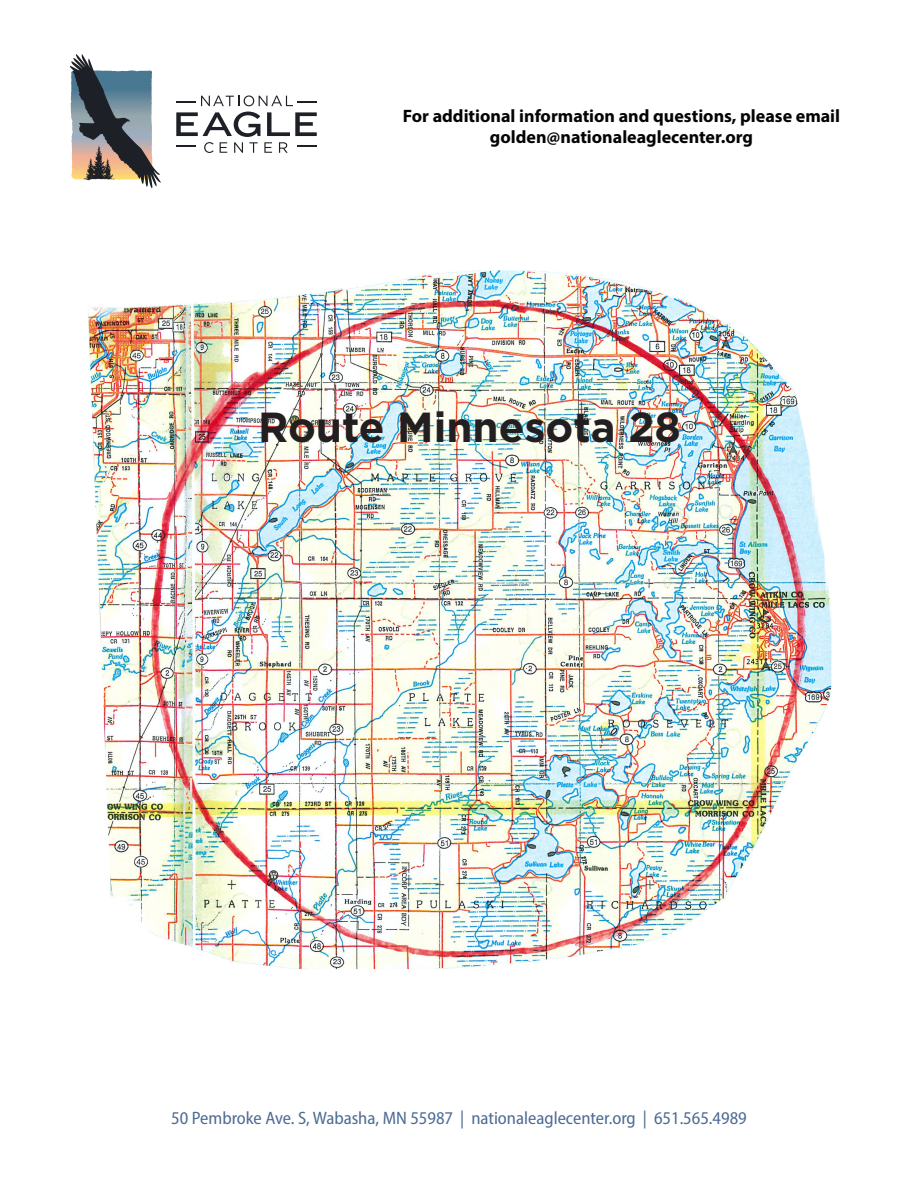
<style>
.page{position:relative;width:918px;height:1188px;background:#fff}
.page>*{position:absolute;margin:0;border:0;box-sizing:border-box;transform-origin:0 0}
.t1{font:700 42px "Gotham";color:#231f20}
.t2{font:700 18px/21.6px "Myriad Pro";color:#040503;text-align:center}
.t3{font:semi-condensed 18px "Myriad Pro";color:#4c6b93}
</style>
<div class="page">
<svg style="left:177px;top:95px;width:116px;height:11px"></svg>
<hr style="left:297px;top:101px;width:20px;height:2px;background:#1d2026">
<svg style="left:176px;top:112px;width:141px;height:41px"></svg>
<svg style="left:70px;top:54px;width:91px;height:134px"></svg>
<img style="left:88px;top:270px;width:744px;height:700px">
<p class="t2" style="left:403px;top:104px;width:439px">For additional information and questions, please email golden@nationaleaglecenter.org</p>
<p class="t1" style="left:258px;top:399px;width:424px">Route Minnesota 28</p>
<p class="t3" style="left:171px;top:1107px;width:577px">50 Pembroke Ave. S, Wabasha, MN 55987 | nationaleaglecenter.org | 651.565.4989</p>
</div>
